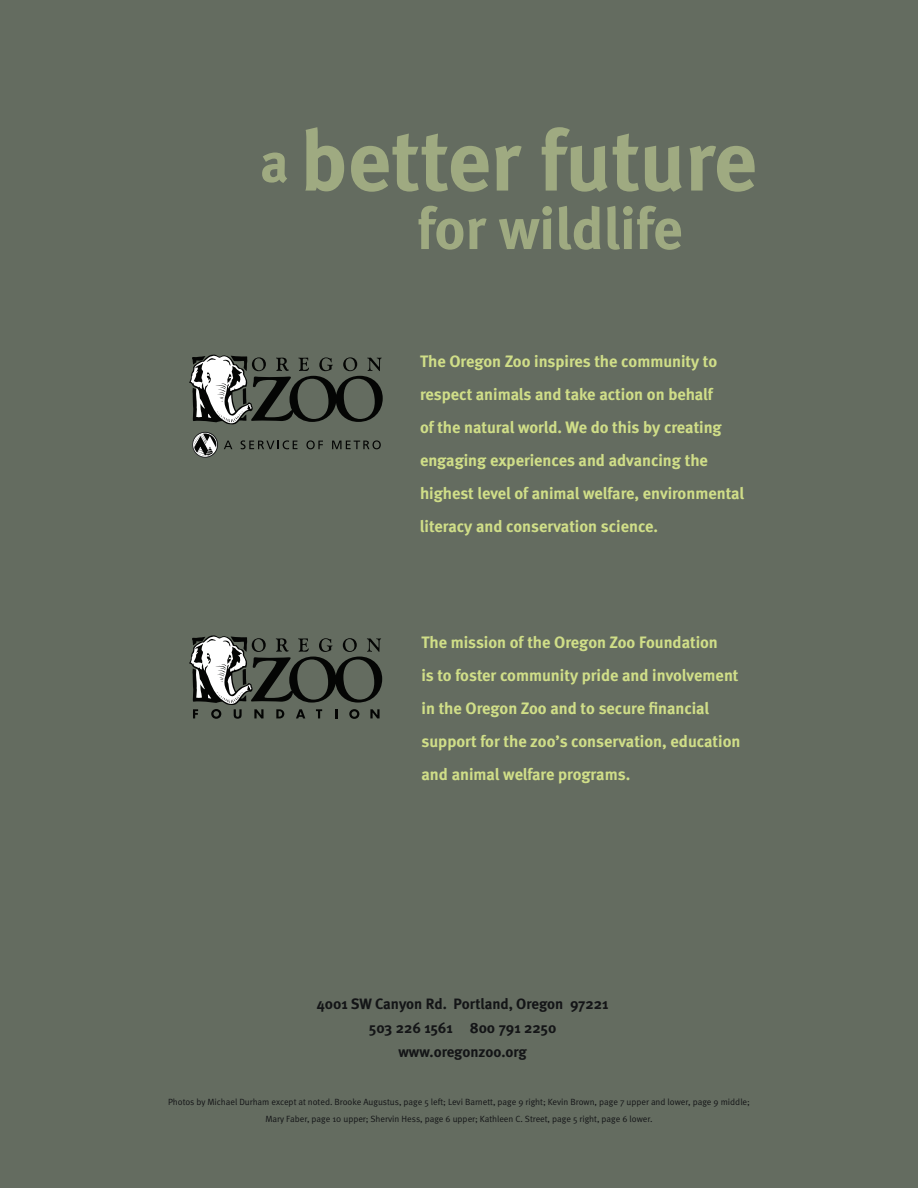
<style>
.page{position:relative;width:918px;height:1188px;background:#646c60}
.page>*{position:absolute;margin:0;border:0;box-sizing:border-box;transform-origin:0 0}
.t1{font:700 85.5px "Meta";color:#9faa81}
.t2{font:700 58.5px "Meta";color:#9faa81}
.t3{font:700 16.5px/33px "Meta";color:#d0de88}
.t4{font:700 15px/24px "Meta";color:#141517;text-align:center}
.t5{font:9px/16.5px "Meta Normal";color:#141517;text-align:center}
.s1{font-size:55.5px}
</style>
<div class="page">
<svg style="left:224px;top:441px;width:8px;height:8px"></svg>
<svg style="left:241px;top:440px;width:56px;height:9px"></svg>
<svg style="left:306px;top:440px;width:17px;height:9px"></svg>
<svg style="left:332px;top:440px;width:49px;height:9px"></svg>
<svg style="left:189px;top:355px;width:194px;height:70px"></svg>
<svg style="left:192px;top:432px;width:26px;height:26px"></svg>
<svg style="left:189px;top:635px;width:193px;height:84px"></svg>
<h1 class="t1" style="left:260px;top:129px;width:498px"><span class="s1">a</span> better future</h1>
<h2 class="t2" style="left:417px;top:207px;width:267px">for wildlife</h2>
<p class="t3" style="left:420px;top:346px;width:326px">The Oregon Zoo inspires the community to respect animals and take action on behalf<br>of the natural world. We do this by creating engaging experiences and advancing the highest level of animal welfare, environmental literacy and conservation science.</p>
<p class="t3" style="left:421px;top:627px;width:320px">The mission of the Oregon Zoo Foundation<br>is to foster community pride and involvement in the Oregon Zoo and to secure financial support for the zoo’s conservation, education and animal welfare programs.</p>
<p class="t4" style="left:317px;top:993px;width:293px">4001 SW Canyon Rd. Portland, Oregon 97221<br>503 226 1561 800 791 2250 www.oregonzoo.org</p>
<p class="t5" style="left:168px;top:1094px;width:584px">Photos by Michael Durham except at noted. Brooke Augustus, page 5 left; Levi Barnett, page 9 right; Kevin Brown, page 7 upper and lower, page 9 middle;<br>Mary Faber, page 10 upper; Shervin Hess, page 6 upper; Kathleen C. Street, page 5 right, page 6 lower.</p>
</div>
